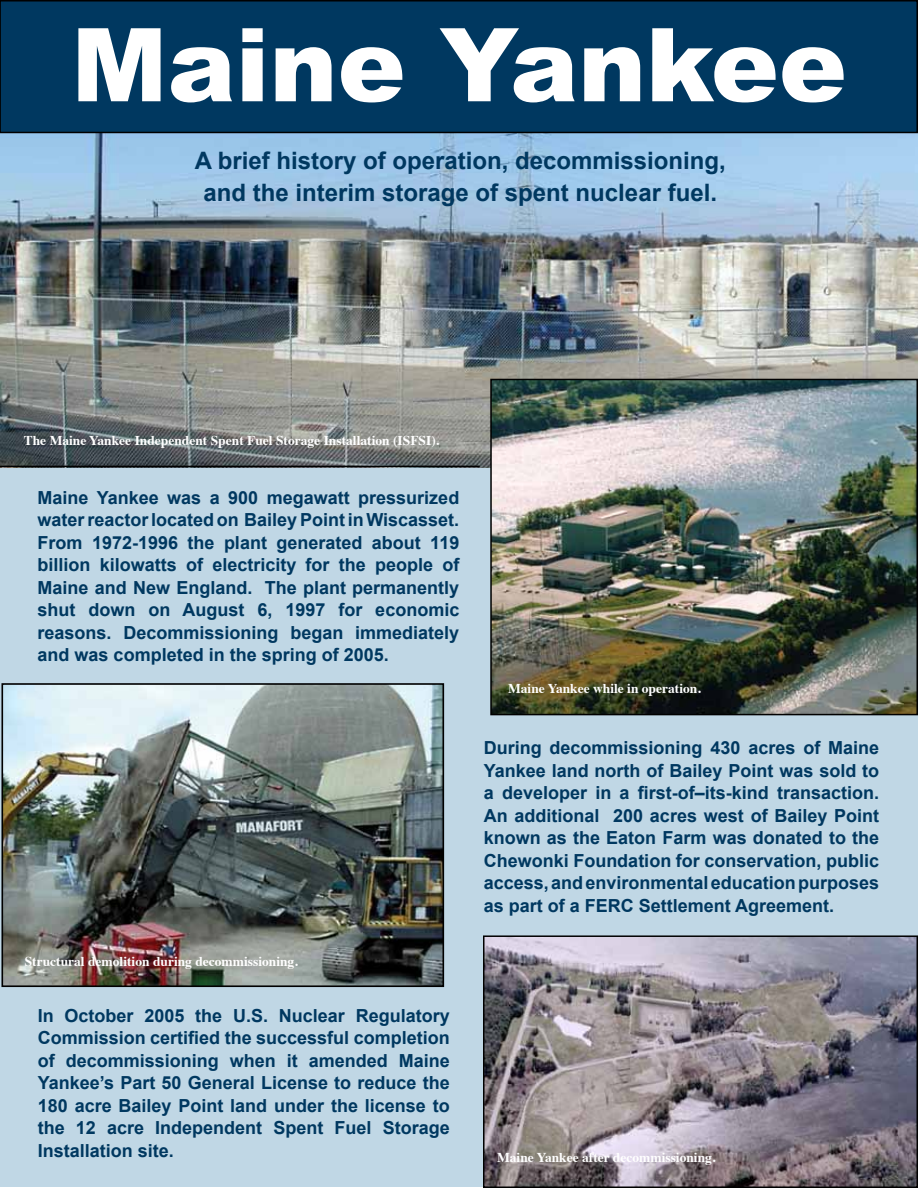
<style>
.page{position:relative;width:918px;height:1188px;background:#fff}
.page>*{position:absolute;margin:0;border:0;box-sizing:border-box;transform-origin:0 0}
.t1{font:900 102px "Arial";color:#fff}
.t2{font:700 24px/31.5px "Arial";color:#003860;text-align:center}
.t3{font:700 18px/22.5px "Arial";color:#003860;text-align:justify}
.t4{font:700 13.5px "Times";color:#fff}
</style>
<div class="page">
<div style="left:0;top:466px;width:918px;height:721px;background:#c0d7e5"></div>
<img style="left:486px;top:938px;width:429px;height:247px">
<div style="left:483px;top:935px;width:435px;height:253px;border:2px solid #000"></div>
<img style="left:0;top:133px;width:918px;height:334px">
<img style="left:493px;top:382px;width:422px;height:330px">
<div style="left:490px;top:379px;width:428px;height:336px;border:2px solid #000"></div>
<div style="left:0;top:1px;width:917px;height:131px;background:#003860"></div>
<div style="left:0;top:0;width:918px;height:133px;border:2px solid #000"></div>
<img style="left:4px;top:686px;width:437px;height:298px">
<div style="left:1px;top:683px;width:443px;height:304px;border:2px solid #000"></div>
<hr style="left:0;top:466px;width:480px;height:1px;background:#000">
<h1 class="t1" style="left:71px;top:-9px;width:777px">Maine Yankee</h1>
<h2 class="t2" style="left:195px;top:146px;width:533px">A brief history of operation, decommissioning, and the interim storage of spent nuclear fuel.</h2>
<p class="t4" style="left:24px;top:427px;width:417px">The Maine Yankee Independent Spent Fuel Storage Installation (ISFSI).</p>
<p class="t3" style="left:38px;top:487px;width:423px">Maine Yankee was a 900 megawatt pressurized water reactor located on Bailey Point in Wiscasset.<br>From 1972-1996 the plant generated about 119 billion kilowatts of electricity for the people of Maine and New England. The plant permanently shut down on August 6, 1997 for economic reasons. Decommissioning began immediately and was completed in the spring of 2005.</p>
<p class="t4" style="left:25px;top:949px;width:275px">Structural demolition during decommissioning.</p>
<p class="t3" style="left:38px;top:1005px;width:413px">In October 2005 the U.S. Nuclear Regulatory Commission certified the successful completion of decommissioning when it amended Maine Yankee’s Part 50 General License to reduce the 180 acre Bailey Point land under the license to the 12 acre Independent Spent Fuel Storage Installation site.</p>
<p class="t4" style="left:508px;top:676px;width:194px">Maine Yankee while in operation.</p>
<p class="t3" style="left:484px;top:737px;width:397px">During decommissioning 430 acres of Maine Yankee land north of Bailey Point was sold to a developer in a first-of–its-kind transaction.<br>An additional 200 acres west of Bailey Point known as the Eaton Farm was donated to the Chewonki Foundation for conservation, public access, and environmental education purposes as part of a FERC Settlement Agreement.</p>
<p class="t4" style="left:497px;top:1145px;width:220px">Maine Yankee after decommissioning.</p>
</div>
